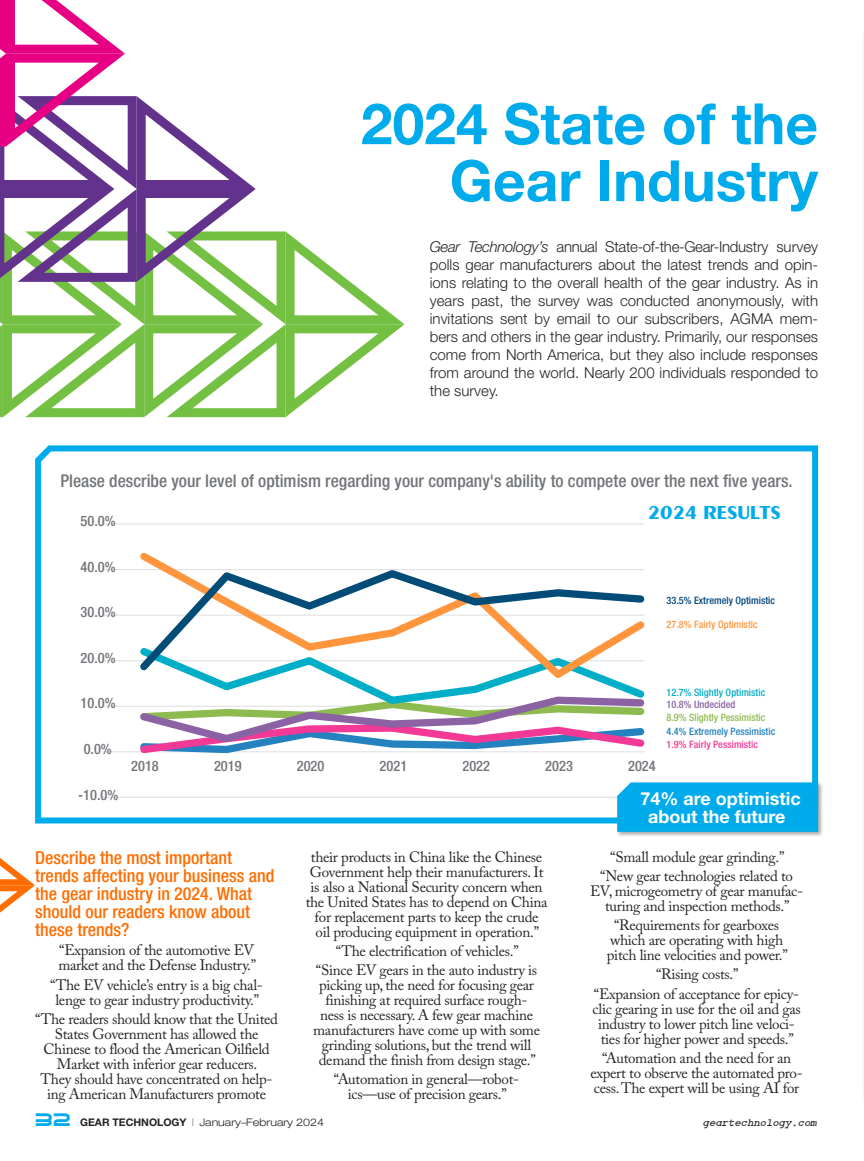
<style>
.page{position:relative;width:864px;height:1161px;background:#fff}
.page>*{position:absolute;margin:0;border:0;box-sizing:border-box;transform-origin:0 0}
._2024_Feature_Header{font:700 57px/57px "Helvetica Neue";color:#00abeb;text-align:right}
._2024_State_of_the_Gear_Industry_Question{font:500 condensed 18px/18px "Helvetica Neue";color:#ff6d00}
._2024_Calendar_Header{font:700 18px/18px "Helvetica Neue";color:#fff;text-align:center}
._2024_Calendar_Header-2{font:18px "Aquavit";letter-spacing:.03em;color:#00abeb}
.t1{font:500 condensed 17.55px "Helvetica Neue LT Std";color:#727579}
._2024_State_of_Gear_Industry_Quotes{font:15px/15px "Adobe Caslon Pro";letter-spacing:-.02em;color:#242424;text-align:center}
._2024_Introduction_Text{font:300 15px/18px "Helvetica Neue";color:#242424;text-align:justify}
.t2{font:500 condensed 14.4px "Helvetica Neue LT Std";color:#727579}
.t3{font:300 expanded 10.5px "Helvetica Neue";color:#242424}
.t4{font:10.5px "Combat Ready BTN Oblique";color:#242424}
.t5{font:500 condensed 10.2px "Helvetica Neue LT Std";color:#00467f}
.t6{font:500 condensed 10.2px "Helvetica Neue LT Std";color:#2482bf}
.t7{font:500 condensed 10.2px "Helvetica Neue LT Std";color:#00aec7}
.t8{font:500 condensed 10.2px "Helvetica Neue LT Std";color:#8ebb4f}
.t9{font:500 condensed 10.2px "Helvetica Neue LT Std";color:#ff963e}
.t10{font:500 condensed 10.2px "Helvetica Neue LT Std";color:#f23996}
.t11{font:500 condensed 10.2px "Helvetica Neue LT Std";color:#8b63a5}
.s1{font-style:italic}
.s2{font-family:"Air Flow BTN Hv";font-weight:400;font-stretch:normal;font-size:18px;color:#00abeb}
.s3{font-weight:700;font-stretch:normal}
.s4{font-weight:100;font-stretch:condensed}
</style>
<div class="page">
<svg style="left:0;top:0;width:405px;height:418px"></svg>
<svg style="left:35px;top:445px;width:784px;height:379px"></svg>
<svg style="left:0;top:817px;width:44px;height:96px"></svg>
<hr style="left:861px;top:25px;width:3px;height:1094px;background:#fafafa">
<div style="left:616px;top:781px;width:208px;height:57px;background:#242424;opacity:.4"></div>
<div style="left:617px;top:782px;width:201px;height:50px;background:#00abeb"></div>
<p class="_2024_Feature_Header" style="left:361px;top:94px;width:459px">2024 State of the<br>Gear Industry</p>
<p class="_2024_Introduction_Text" style="left:430px;top:237px;width:390px"><span class="s1">Gear Technology’s</span> annual State-of-the-Gear-Industry survey polls gear manufacturers about the latest trends and opin&shy;ions relating to the overall health of the gear industry. As in years past, the survey was conducted anonymously, with invitations sent by email to our subscribers, AGMA mem&shy;bers and others in the gear industry. Primarily, our responses come from North America, but they also include responses from around the world. Nearly 200 individuals responded to the survey.</p>
<p class="t1" style="left:60px;top:470px;width:734px">Please describe your level of optimism regarding your company's ability to compete over the next five years.</p>
<p class="t2" style="left:81px;top:513px;width:37px">50.0%</p>
<p class="_2024_Calendar_Header-2" style="left:648px;top:502px;width:134px">2024 RESULTS</p>
<p class="t2" style="left:81px;top:558px;width:37px">40.0%</p>
<p class="t2" style="left:81px;top:604px;width:37px">30.0%</p>
<p class="t2" style="left:81px;top:649px;width:37px">20.0%</p>
<p class="t2" style="left:81px;top:695px;width:37px">10.0%</p>
<p class="t2" style="left:84px;top:740px;width:30px">0.0%</p>
<p class="t2" style="left:78px;top:786px;width:42px">-10.0%</p>
<p class="t5" style="left:667px;top:595px;width:110px">33.5% Extremely Optimistic</p>
<p class="t9" style="left:667px;top:619px;width:93px">27.8% Fairly Optimistic</p>
<p class="t7" style="left:667px;top:686px;width:100px">12.7% Slightly Optimistic</p>
<p class="t2" style="left:131px;top:757px;width:29px">2018</p>
<p class="t2" style="left:214px;top:757px;width:29px">2019</p>
<p class="t2" style="left:297px;top:757px;width:29px">2020</p>
<p class="t2" style="left:380px;top:757px;width:29px">2021</p>
<p class="t2" style="left:462px;top:757px;width:29px">2022</p>
<p class="t2" style="left:545px;top:757px;width:29px">2023</p>
<p class="t2" style="left:628px;top:757px;width:29px">2024</p>
<p class="t11" style="left:667px;top:698px;width:70px">10.8% Undecided</p>
<p class="t10" style="left:667px;top:738px;width:93px">1.9% Fairly Pessimistic</p>
<p class="t8" style="left:667px;top:711px;width:100px">8.9% Slightly Pessimistic</p>
<p class="t6" style="left:667px;top:725px;width:110px">4.4% Extremely Pessimistic</p>
<p class="_2024_Calendar_Header" style="left:641px;top:789px;width:162px">74% are optimistic about the future</p>
<p class="_2024_State_of_the_Gear_Industry_Question" style="left:35px;top:848px;width:241px">Describe the most important trends affecting your business and the gear industry in 2024. What should our readers know about these trends?</p>
<p class="_2024_State_of_Gear_Industry_Quotes" style="left:58px;top:943px;width:199px;text-align:left">“Expansion of the automotive EV market and the Defense Industry.”</p>
<p class="_2024_State_of_Gear_Industry_Quotes" style="left:50px;top:977px;width:214px">“The EV vehicle’s entry is a big chal&shy;lenge to gear industry productivity.”</p>
<p class="_2024_State_of_Gear_Industry_Quotes" style="left:35px;top:1011px;width:244px">“The readers should know that the United States Government has allowed the Chinese to flood the American Oilfield Market with inferior gear reducers.<br>They should have concentrated on help&shy;ing American Manufacturers promote</p>
<p class="_2024_State_of_Gear_Industry_Quotes" style="left:306px;top:849px;width:243px">their products in China like the Chinese Government help their manufacturers. It is also a National Security concern when the United States has to depend on China for replacement parts to keep the crude oil producing equipment in operation.”</p>
<p class="_2024_State_of_Gear_Industry_Quotes" style="left:336px;top:943px;width:185px">“The electrification of vehicles.”</p>
<p class="_2024_State_of_Gear_Industry_Quotes" style="left:313px;top:962px;width:228px">“Since EV gears in the auto industry is picking up, the need for focusing gear finishing at required surface rough&shy;ness is necessary. A few gear machine manufacturers have come up with some grinding solutions, but the trend will demand the finish from design stage.”</p>
<p class="_2024_State_of_Gear_Industry_Quotes" style="left:334px;top:1072px;width:187px">“Automation in general—robot&shy;ics—use of precision gears.”</p>
<p class="_2024_State_of_Gear_Industry_Quotes" style="left:610px;top:849px;width:176px">“Small module gear grinding.”</p>
<p class="_2024_State_of_Gear_Industry_Quotes" style="left:590px;top:868px;width:214px">“New gear technologies related to<br>EV, microgeometry of gear manufac&shy;turing and inspection methods.”</p>
<p class="_2024_State_of_Gear_Industry_Quotes" style="left:607px;top:917px;width:182px">“Requirements for gearboxes which are operating with high pitch line velocities and power.”</p>
<p class="_2024_State_of_Gear_Industry_Quotes" style="left:656px;top:967px;width:84px">“Rising costs.”</p>
<p class="_2024_State_of_Gear_Industry_Quotes" style="left:592px;top:986px;width:210px">“Expansion of acceptance for epicy&shy;clic gearing in use for the oil and gas industry to lower pitch line veloci&shy;ties for higher power and speeds.”</p>
<p class="_2024_State_of_Gear_Industry_Quotes" style="left:590px;top:1050px;width:214px">“Automation and the need for an expert to observe the automated pro&shy;cess. The expert will be using AI for</p>
<p class="t3" style="left:35px;top:1116px;width:290px"><span class="s2">32</span> <span class="s3">GEAR TECHNOLOGY</span> <span class="s4">|</span> January–February 2024</p>
<p class="t4" style="left:704px;top:1117px;width:115px">geartechnology.com</p>
</div>
